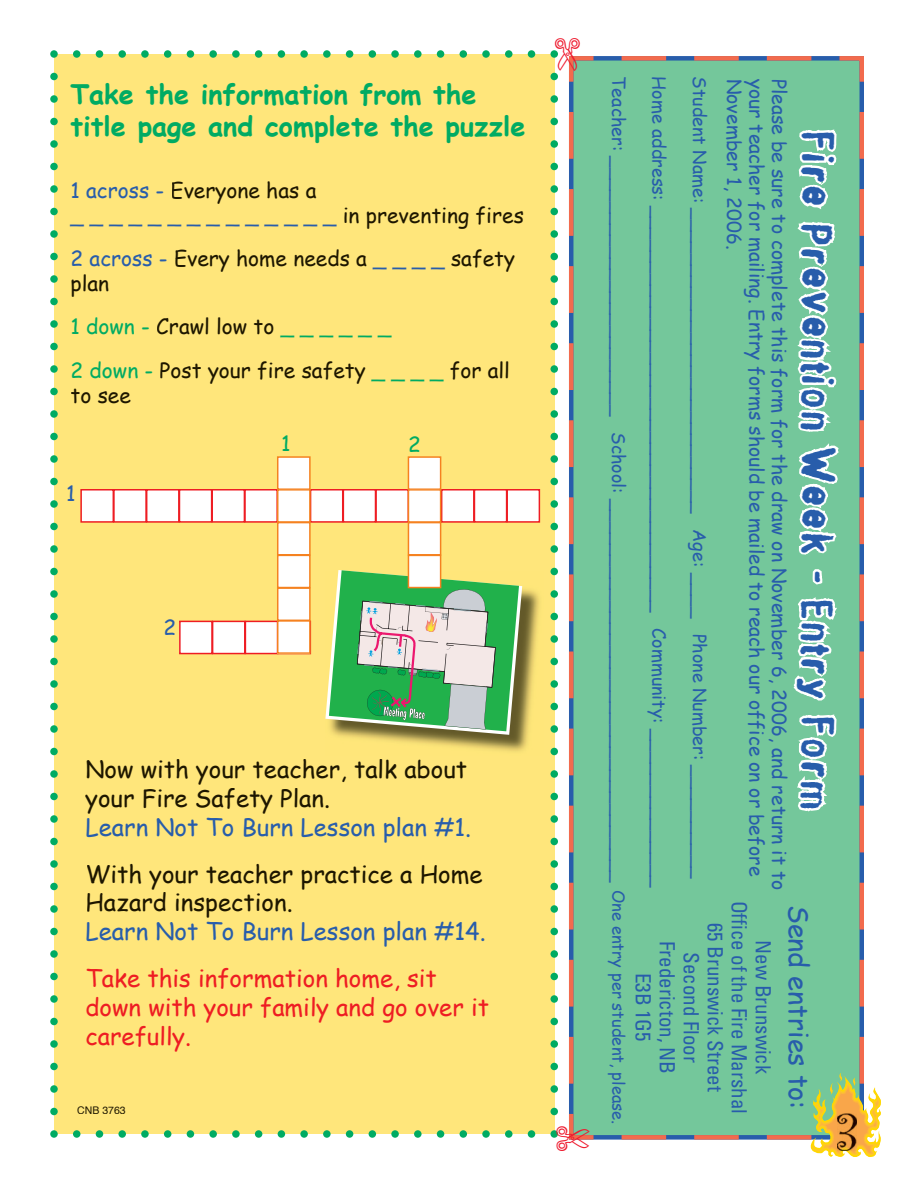
<style>
.page{position:relative;width:918px;height:1188px;background:#fff}
.page>*{position:absolute;margin:0;border:0;box-sizing:border-box;transform-origin:0 0}
.t1{font:42px "Stamp Gothic";color:#285dab}
.t2{font:700 27px/32.4px "Comic Sans MS";color:#00ab63}
.t3{font:27px "Comic Sans MS";color:#285dab}
.t4{font:24px/28.8px "Comic Sans MS";color:#1d1600}
.t5{font:24px/28.8px "Comic Sans MS";color:#ee1d23}
.t6{font:24px "Comic Sans MS";color:#285dab}
.t7{font:21px/25.2px "Comic Sans MS";color:#1d1600}
.t8{font:condensed 21px/24px "Univers";color:#285dab;text-align:center}
.t9{font:21px "Comic Sans MS";color:#00ab63}
.t10{font:21px "Comic Sans MS";color:#285dab}
.t11{font:19.5px "Comic Sans MS";color:#285dab}
.t12{font:18px "Comic Sans MS";color:#285dab}
.t13{font:10.5px "Helvetica";color:#1d1600}
.s1{color:#285dab}
.s2{color:#00ab63}
.s3{font-size:16.5px}
</style>
<div class="page">
<div style="left:50px;top:50px;width:507px;height:1088px;background:#ffe67b"></div>
<div style="left:569px;top:56px;width:295px;height:1084px;background:#74c79b"></div>
<svg style="left:622px;top:112px;width:259px;height:1045px"></svg>
<div style="left:78px;top:1106px;width:47px;height:8px;background:#ffe67b"></div>
<img style="left:326px;top:571px;width:217px;height:184px">
<div style="left:172px;top:181px;width:144px;height:23px;background:#ffe67b"></div>
<div style="left:345px;top:208px;width:123px;height:21px;background:#ffe67b"></div>
<div style="left:469px;top:206px;width:54px;height:19px;background:#ffe67b"></div>
<div style="left:175px;top:250px;width:112px;height:22px;background:#ffe67b"></div>
<div style="left:287px;top:250px;width:80px;height:17px;background:#ffe67b"></div>
<div style="left:451px;top:250px;width:64px;height:22px;background:#ffe67b"></div>
<div style="left:72px;top:275px;width:37px;height:22px;background:#ffe67b"></div>
<div style="left:157px;top:318px;width:116px;height:17px;background:#ffe67b"></div>
<div style="left:161px;top:361px;width:204px;height:23px;background:#ffe67b"></div>
<div style="left:450px;top:361px;width:60px;height:18px;background:#ffe67b"></div>
<div style="left:71px;top:389px;width:60px;height:15px;background:#ffe67b"></div>
<div style="left:87px;top:759px;width:241px;height:26px;background:#ffe67b"></div>
<div style="left:330px;top:759px;width:137px;height:23px;background:#ffe67b"></div>
<div style="left:85px;top:788px;width:244px;height:26px;background:#ffe67b"></div>
<div style="left:87px;top:864px;width:396px;height:25px;background:#ffe67b"></div>
<div style="left:87px;top:893px;width:206px;height:25px;background:#ffe67b"></div>
<svg style="left:80px;top:456px;width:460px;height:279px"></svg>
<img style="left:837px;top:1114px;width:20px;height:37px">
<svg style="left:550px;top:50px;width:30px;height:1065px"></svg>
<svg style="left:557px;top:1126px;width:33px;height:14px"></svg>
<h2 class="t2" style="left:70px;top:77px;width:457px">Take the information from the title page and complete the puzzle</h2>
<p class="t7" style="left:70px;top:177px;width:455px"><span class="s1">1 across -</span> Everyone has a<br><span class="s1">_ _ _ _ _ _ _ _ _ _ _ _ _ _</span> in preventing fires</p>
<p class="t7" style="left:70px;top:245px;width:446px"><span class="s1">2 across -</span> Every home needs a <span class="s1">_ _ _ _</span> safety plan</p>
<p class="t7" style="left:70px;top:304px;width:441px;line-height:43.2px"><span class="s2">1 down -</span> Crawl low to <span class="s2">_ _ _ _ _ _<br>2 down -</span> Post your fire safety <span class="s2">_ _ _ _</span> for all</p>
<p class="t7" style="left:70px;top:382px;width:62px">to see</p>
<p class="t10" style="left:66px;top:478px;width:11px">1</p>
<p class="t10" style="left:164px;top:612px;width:14px">2</p>
<p class="t9" style="left:281px;top:428px;width:11px">1</p>
<p class="t9" style="left:408px;top:428px;width:14px">2</p>
<h3 class="t4" style="left:86px;top:754px;width:383px">Now with your teacher, talk about your Fire Safety Plan.</h3>
<h3 class="t6" style="left:86px;top:809px;width:387px">Learn Not To Burn Lesson plan #1.</h3>
<h3 class="t4" style="left:86px;top:858px;width:399px">With your teacher practice a Home<br>Hazard inspection.</h3>
<h3 class="t6" style="left:86px;top:914px;width:402px">Learn Not To Burn Lesson plan #14.</h3>
<h3 class="t5" style="left:86px;top:963px;width:405px">Take this information home, sit down with your family and go over it carefully.</h3>
<p class="t13" style="left:77px;top:1101px;width:50px">CNB 3763</p>
<p class="t12" style="left:632px;top:76px;width:1050px;rotate:90deg">Teacher: _______________________ School: __________________________________ <span class="s3">One entry per student, please.</span></p>
<p class="t11" style="left:749px;top:79px;width:172px;rotate:90deg">November 1, 2006.</p>
<p class="t11" style="left:771px;top:79px;width:799px;rotate:90deg">your teacher for mailing. Entry forms should be mailed to reach our office on or before</p>
<p class="t11" style="left:794px;top:79px;width:813px;rotate:90deg">Please be sure to complete this form for the draw on November 6, 2006, and return it to</p>
<p class="t12" style="left:672px;top:76px;width:813px;rotate:90deg">Home address: ____________________________________ Community: ______________</p>
<p class="t12" style="left:713px;top:76px;width:804px;rotate:90deg">Student Name: ___________________________ Age: ____ Phone Number: __________</p>
<h1 class="t1" style="left:845px;top:130px;width:683px;rotate:90deg">Fire Prevention Week - Entry Form</h1>
<p class="t8" style="left:776px;top:901px;width:215px;rotate:90deg">New Brunswick<br>Office of the Fire Marshal<br>65 Brunswick Street<br>Second Floor<br>Fredericton, NB<br>E3B 1G5</p>
<h2 class="t3" style="left:819px;top:905px;width:206px;rotate:90deg">Send entries to:</h2>
</div>
